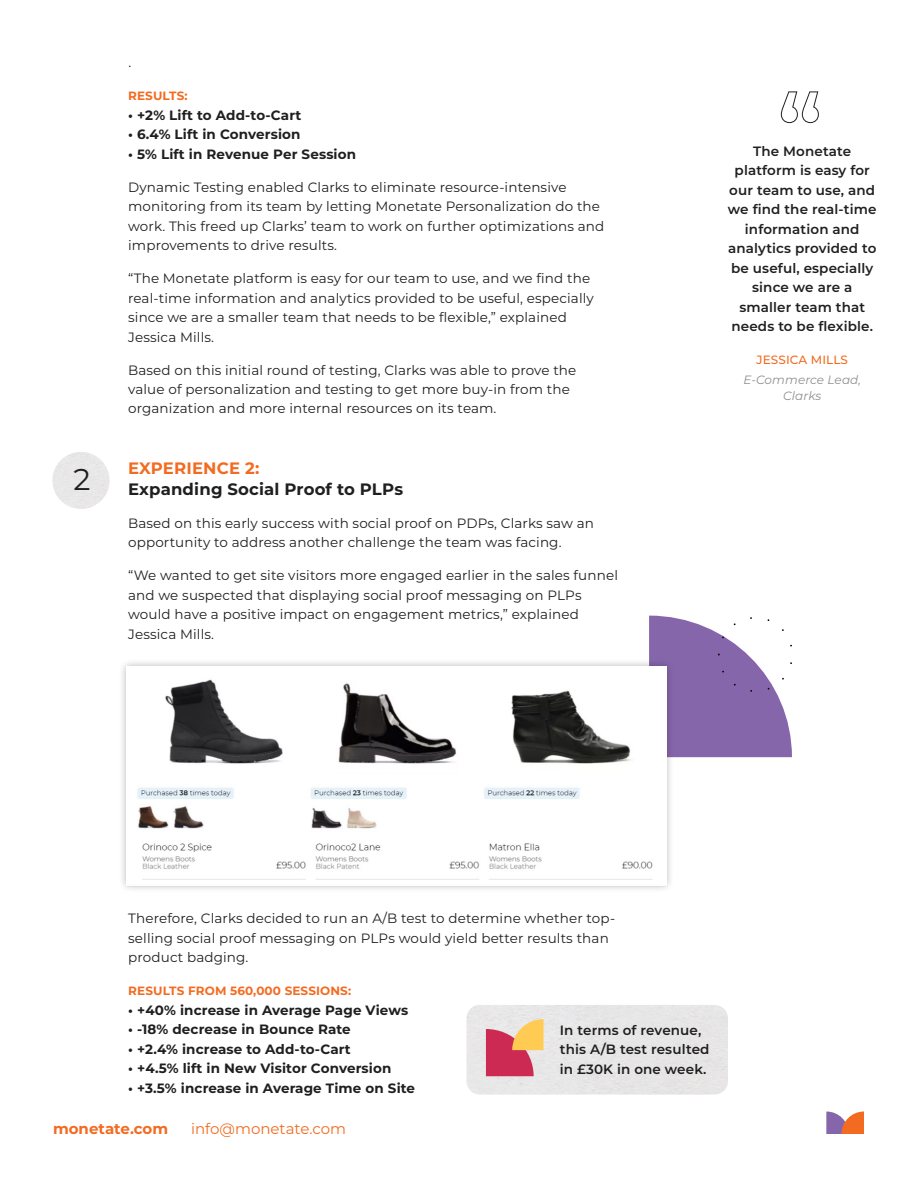
<style>
.page{position:relative;width:918px;height:1188px;background:#fff}
.page>*{position:absolute;margin:0;border:0;box-sizing:border-box;transform-origin:0 0}
.t1{font:30px "Montserrat";color:#1f1f1f}
.t2{font:700 16.5px "Montserrat";letter-spacing:.01em;color:#1f1f1f}
.t3{font:700 16.5px "Montserrat";letter-spacing:.01em;color:#f36b21}
.t4{font:15px "Montserrat";color:#f36b21}
.t5{font:700 15px "Montserrat";color:#f36b21}
.t6{font:13.5px/19.5px "Montserrat";letter-spacing:.01em;color:#1f1f1f}
.t7{font:700 13.5px "Montserrat";letter-spacing:.01em;color:#1f1f1f}
.t8{font:600 13.5px/19.5px "Montserrat";letter-spacing:.01em;color:#1f1f1f;text-align:center}
.t9{font:700 12px "Montserrat";letter-spacing:.01em;color:#f36b21}
.t10{font:italic 12px/16.5px "Montserrat";letter-spacing:.01em;color:#8f8f8f;text-align:center}
.t11{font:500 12px "Montserrat";letter-spacing:.01em;color:#f36b21}
</style>
<div class="page">
<div style="left:466px;top:1005px;width:262px;height:90px;background:#e7e6e6"></div>
<svg style="left:826px;top:1112px;width:38px;height:22px"></svg>
<svg style="left:781px;top:91px;width:38px;height:32px"></svg>
<div style="left:52px;top:452px;width:58px;height:57px;background:#e8e8e8;border-radius:29px"></div>
<div style="left:118px;top:659px;width:557px;height:234px;background:#000;opacity:.3"></div>
<img style="left:126px;top:667px;width:540px;height:220px">
<svg style="left:649px;top:616px;width:143px;height:141px"></svg>
<svg style="left:486px;top:1019px;width:57px;height:57px"></svg>
<h1 class="t1" style="left:73px;top:459px;width:19px">2</h1>
<p class="t6" style="left:128px;top:52px;width:4px">.</p>
<p class="t9" style="left:128px;top:87px;width:61px">RESULTS:</p>
<p class="t7" style="left:128px;top:105px;width:175px">• +2% Lift to Add-to-Cart</p>
<p class="t7" style="left:128px;top:125px;width:174px">• 6.4% Lift in Conversion</p>
<p class="t7" style="left:128px;top:144px;width:229px">• 5% Lift in Revenue Per Session</p>
<p class="t6" style="left:128px;top:177px;width:478px">Dynamic Testing enabled Clarks to eliminate resource-intensive monitoring from its team by letting Monetate Personalization do the work. This freed up Clarks’ team to work on further optimizations and improvements to drive results.</p>
<p class="t6" style="left:128px;top:268px;width:467px">“The Monetate platform is easy for our team to use, and we find the real-time information and analytics provided to be useful, especially since we are a smaller team that needs to be flexible,” explained Jessica Mills.</p>
<p class="t6" style="left:128px;top:359px;width:450px">Based on this initial round of testing, Clarks was able to prove the value of personalization and testing to get more buy-in from the organization and more internal resources on its team.</p>
<p class="t3" style="left:128px;top:456px;width:133px">EXPERIENCE 2:</p>
<p class="t2" style="left:128px;top:477px;width:276px">Expanding Social Proof to PLPs</p>
<p class="t6" style="left:128px;top:513px;width:467px">Based on this early success with social proof on PDPs, Clarks saw an opportunity to address another challenge the team was facing.</p>
<p class="t6" style="left:128px;top:565px;width:491px">“We wanted to get site visitors more engaged earlier in the sales funnel and we suspected that displaying social proof messaging on PLPs would have a positive impact on engagement metrics,” explained Jessica Mills.</p>
<p class="t8" style="left:728px;top:141px;width:150px">The Monetate platform is easy for our team to use, and we find the real-time information and analytics provided to be useful, especially since we are a smaller team that needs to be flexible.</p>
<p class="t11" style="left:756px;top:352px;width:93px">JESSICA MILLS</p>
<p class="t10" style="left:743px;top:371px;width:119px">E-Commerce Lead,<br>Clarks</p>
<p class="t6" style="left:128px;top:908px;width:488px">Therefore, Clarks decided to run an A/B test to determine whether top&shy;selling social proof messaging on PLPs would yield better results than product badging.</p>
<p class="t9" style="left:128px;top:982px;width:224px">RESULTS FROM 560,000 SESSIONS:</p>
<p class="t7" style="left:128px;top:1000px;width:282px">• +40% increase in Average Page Views</p>
<p class="t7" style="left:128px;top:1020px;width:224px">• -18% decrease in Bounce Rate</p>
<p class="t7" style="left:128px;top:1039px;width:224px">• +2.4% increase to Add-to-Cart</p>
<p class="t7" style="left:128px;top:1059px;width:265px">• +4.5% lift in New Visitor Conversion</p>
<p class="t7" style="left:128px;top:1078px;width:288px">• +3.5% increase in Average Time on Site</p>
<p class="t8" style="left:560px;top:1020px;width:151px;text-align:left">In terms of revenue, this A/B test resulted in £30K in one week.</p>
<p class="t5" style="left:53px;top:1118px;width:117px">monetate.com</p>
<p class="t4" style="left:191px;top:1119px;width:156px">info@monetate.com</p>
</div>
